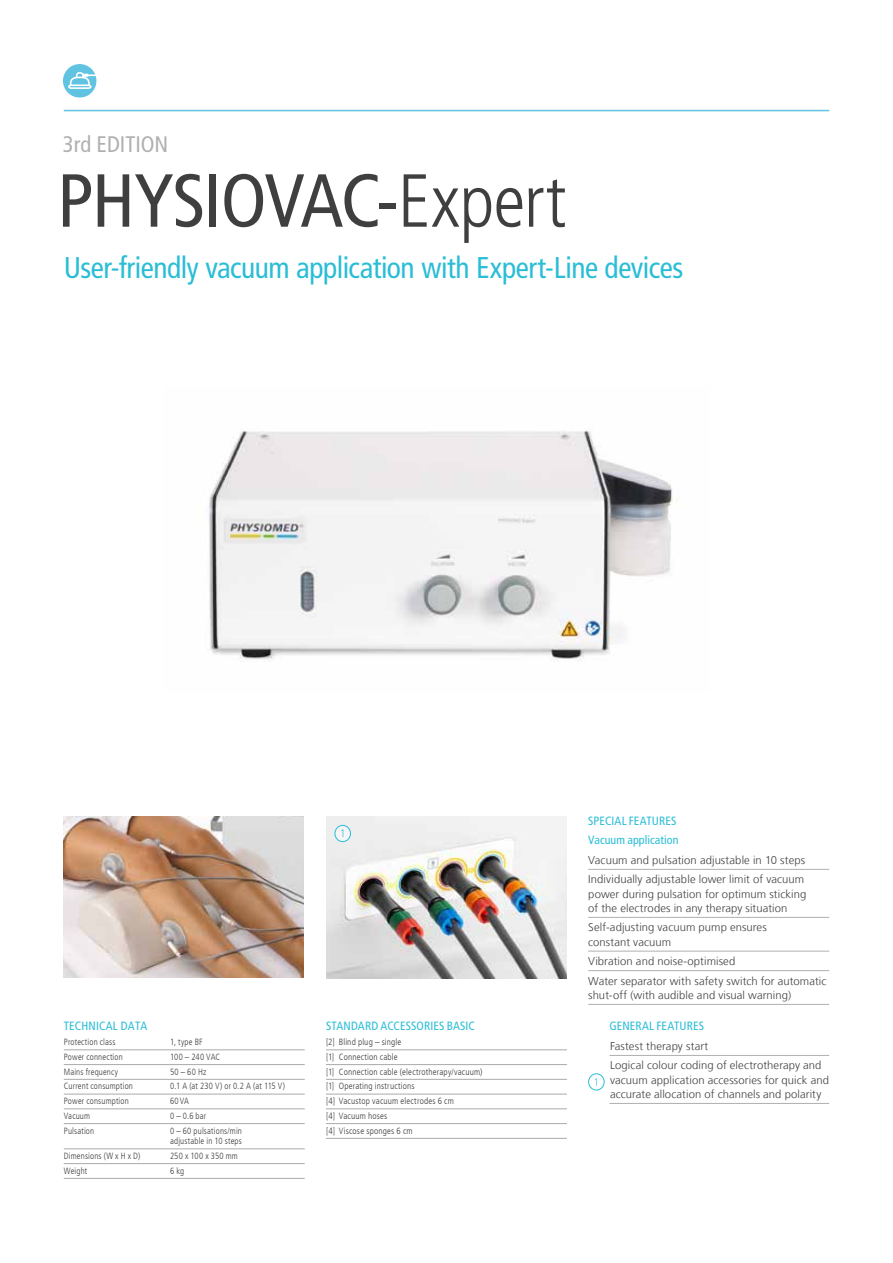
<style>
.page{position:relative;width:893px;height:1263px;background:#fff}
.page>*{position:absolute;margin:0;border:0;box-sizing:border-box;transform-origin:0 0}
.t1{font:condensed 75px "Frutiger LT";letter-spacing:-.02em;color:#403f3f}
.t2{font:condensed 30px "Frutiger LT";letter-spacing:-.015em;color:#29bdd6}
.t3{font:condensed 22.5px "Frutiger LT";color:#afb0b0}
.t4{font:condensed 12px/18.9px "Frutiger LT";letter-spacing:.01em;color:#29bdd6}
.t5{font:300 11.25px/19.5px "Frutiger LT";letter-spacing:.01em;color:#403f3f}
.t6{font:300 condensed 10.95px "Frutiger LT";color:#29bdd6}
.t7{font:300 condensed 9px/14.7px "Frutiger LT";letter-spacing:.02em;color:#403f3f}
.t8{font:300 condensed 9px "Frutiger LT";color:#403f3f}
.s1{font-weight:300}
</style>
<div class="page">
<img style="left:326px;top:817px;width:241px;height:161px">
<img style="left:209px;top:430px;width:464px;height:232px">
<img style="left:64px;top:816px;width:240px;height:162px">
<hr style="left:64px;top:110px;width:765px;height:1px;background:#5fc4e1">
<hr style="left:326px;top:1049px;width:241px;height:1px;background:#a9aaaa">
<hr style="left:326px;top:1064px;width:241px;height:1px;background:#a9aaaa">
<hr style="left:326px;top:1079px;width:241px;height:1px;background:#a9aaaa">
<hr style="left:326px;top:1094px;width:241px;height:1px;background:#a9aaaa">
<hr style="left:326px;top:1108px;width:241px;height:1px;background:#a9aaaa">
<hr style="left:326px;top:1123px;width:241px;height:1px;background:#a9aaaa">
<hr style="left:326px;top:1138px;width:241px;height:1px;background:#a9aaaa">
<div style="left:335px;top:825px;width:15px;height:17px;background:#f6f6f7;border-radius:50%"></div>
<div style="left:335px;top:825px;width:16px;height:17px;border:1px solid #29bdd6;border-radius:50%"></div>
<hr style="left:588px;top:869px;width:241px;height:1px;background:#afb0b0">
<hr style="left:588px;top:917px;width:241px;height:1px;background:#afb0b0">
<hr style="left:588px;top:951px;width:241px;height:1px;background:#afb0b0">
<hr style="left:588px;top:970px;width:241px;height:1px;background:#afb0b0">
<hr style="left:588px;top:1004px;width:241px;height:1px;background:#afb0b0">
<hr style="left:609px;top:1055px;width:220px;height:1px;background:#afb0b0">
<hr style="left:609px;top:1103px;width:220px;height:1px;background:#afb0b0">
<hr style="left:64px;top:1049px;width:241px;height:1px;background:#a9aaaa">
<hr style="left:64px;top:1064px;width:241px;height:1px;background:#a9aaaa">
<hr style="left:64px;top:1079px;width:241px;height:1px;background:#a9aaaa">
<hr style="left:64px;top:1094px;width:241px;height:1px;background:#a9aaaa">
<hr style="left:64px;top:1108px;width:241px;height:1px;background:#a9aaaa">
<hr style="left:64px;top:1123px;width:241px;height:1px;background:#a9aaaa">
<hr style="left:64px;top:1148px;width:241px;height:1px;background:#a9aaaa">
<hr style="left:64px;top:1163px;width:241px;height:1px;background:#a9aaaa">
<hr style="left:64px;top:1178px;width:241px;height:1px;background:#a9aaaa">
<div style="left:588px;top:1073px;width:16px;height:17px;border:1px solid #29bdd6;border-radius:50%"></div>
<div style="left:63px;top:64px;width:33px;height:34px;background:#5fc3e1;border-radius:50%"></div>
<svg style="left:68px;top:72px;width:29px;height:17px"></svg>
<h3 class="t3" style="left:63px;top:131px;width:107px">3rd EDITION</h3>
<h1 class="t1" style="left:57px;top:157px;width:511px">PHYSIOVAC-<span class="s1">Expert</span></h1>
<h2 class="t2" style="left:64px;top:250px;width:621px">User-friendly vacuum application with Expert-Line devices</h2>
<p class="t6" style="left:340px;top:827px;width:7px">1</p>
<p class="t4" style="left:64px;top:1017px;width:85px">TECHNICAL DATA</p>
<p class="t7" style="left:64px;top:1035px;width:53px">Protection class</p>
<p class="t7" style="left:170px;top:1035px;width:34px">1, type BF</p>
<p class="t7" style="left:64px;top:1049px;width:61px">Power connection</p>
<p class="t8" style="left:170px;top:1052px;width:52px">100 – 240 VAC</p>
<p class="t7" style="left:64px;top:1064px;width:56px">Mains frequency</p>
<p class="t7" style="left:170px;top:1064px;width:38px">50 – 60 Hz</p>
<p class="t7" style="left:64px;top:1079px;width:71px">Current consumption</p>
<p class="t7" style="left:170px;top:1079px;width:117px">0.1 A (at 230 V) or 0.2 A (at 115 V)</p>
<p class="t7" style="left:64px;top:1094px;width:67px">Power consumption</p>
<p class="t7" style="left:170px;top:1094px;width:20px">60VA</p>
<p class="t7" style="left:64px;top:1108px;width:28px">Vacuum</p>
<p class="t7" style="left:170px;top:1108px;width:38px">0 – 0.6 bar</p>
<p class="t7" style="left:64px;top:1123px;width:32px">Pulsation</p>
<p class="t7" style="left:170px;top:1125px;width:73px;line-height:10.5px">0 – 60 pulsations/min adjustable in 10 steps</p>
<p class="t7" style="left:64px;top:1149px;width:78px">Dimensions (W x H x D)</p>
<p class="t7" style="left:170px;top:1149px;width:69px">250 x 100 x 350 mm</p>
<p class="t7" style="left:64px;top:1163px;width:25px">Weight</p>
<p class="t7" style="left:170px;top:1163px;width:16px">6 kg</p>
<p class="t4" style="left:326px;top:1017px;width:150px">STANDARD ACCESSORIES BASIC</p>
<p class="t7" style="left:326px;top:1035px;width:158px">[2] Blind plug – single<br>[1] Connection cable<br>[1] Connection cable (electrotherapy/vacuum) [1] Operating instructions<br>[4] Vacustop vacuum electrodes 6 cm<br>[4] Vacuum hoses<br>[4] Viscose sponges 6 cm</p>
<p class="t4" style="left:588px;top:812px;width:92px">SPECIAL FEATURES<br>Vacuum application</p>
<p class="t5" style="left:588px;top:850px;width:218px">Vacuum and pulsation adjustable in 10 steps<br>Individually adjustable lower limit of vacuum</p>
<p class="t5" style="left:588px;top:887px;width:220px;line-height:14.2px">power during pulsation for optimum sticking of the electrodes in any therapy situation</p>
<p class="t5" style="left:588px;top:920px;width:180px;line-height:14.2px">Self-adjusting vacuum pump ensures constant vacuum</p>
<p class="t5" style="left:588px;top:952px;width:240px">Vibration and noise-optimised<br>Water separator with safety switch for automatic</p>
<p class="t5" style="left:588px;top:985px;width:204px">shut-off (with audible and visual warning)</p>
<p class="t4" style="left:609px;top:1017px;width:96px">GENERAL FEATURES</p>
<p class="t5" style="left:610px;top:1036px;width:213px">Fastest therapy start<br>Logical colour coding of electrotherapy and</p>
<p class="t5" style="left:610px;top:1073px;width:220px;line-height:14.2px">vacuum application accessories for quick and accurate allocation of channels and polarity</p>
<p class="t6" style="left:594px;top:1075px;width:7px">1</p>
</div>
